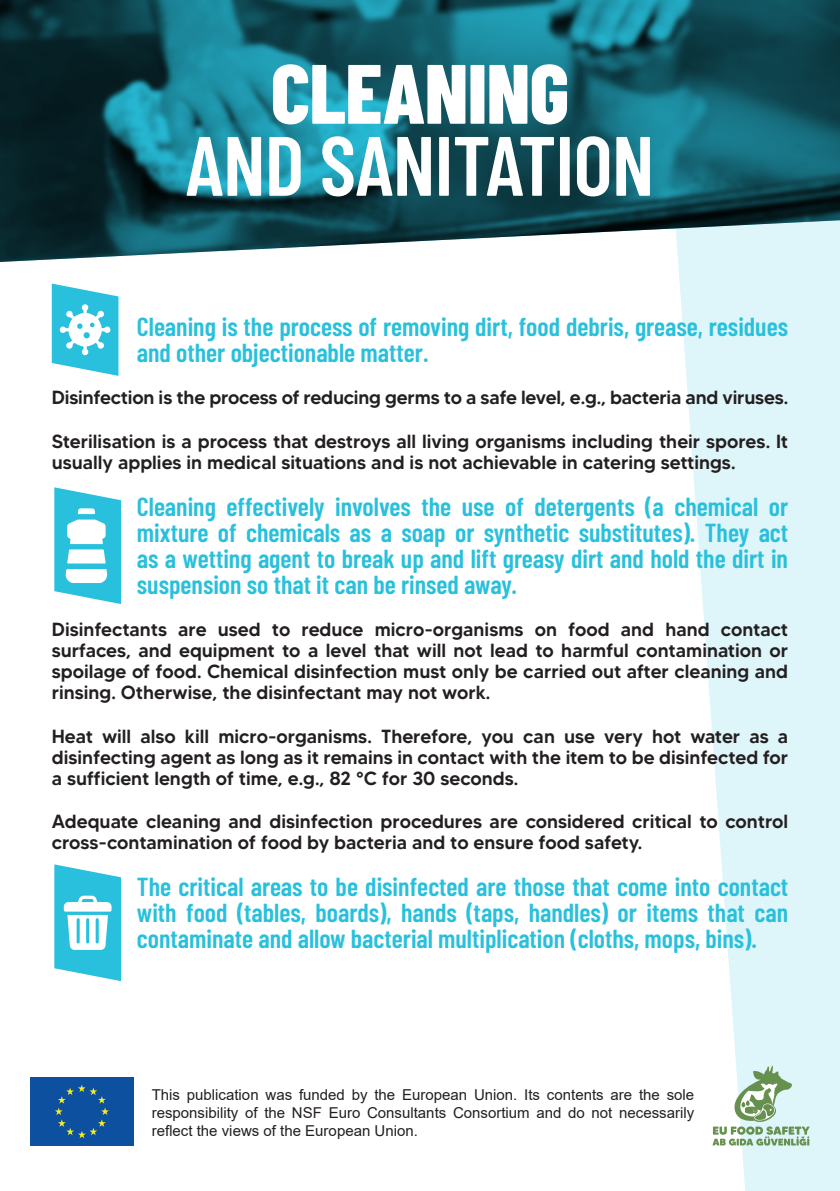
<style>
.page{position:relative;width:840px;height:1191px;background:#fff}
.page>*{position:absolute;margin:0;border:0;box-sizing:border-box;transform-origin:0 0}
.t1{font:600 84px "Barlow Condensed";letter-spacing:-.01em;color:#fff}
.t2{font:800 84px "Barlow Condensed";letter-spacing:-.01em;color:#fff}
.t3{font:600 26px/26px "Barlow Condensed";color:#28c0dc;text-align:justify}
.t4{font:500 19px/21px "MADETOMMY";color:#231f20}
.t5{font:15px/18px "Arial";color:#231f20;text-align:justify}
</style>
<div class="page">
<svg style="left:678px;top:265px;width:161px;height:926px;fill:#def5f9"></svg>
<svg style="left:0;top:0;width:839px;height:265px;background:#266773"></svg>
<svg style="left:52px;top:283px;width:66px;height:93px"></svg>
<svg style="left:54px;top:487px;width:67px;height:117px"></svg>
<svg style="left:54px;top:864px;width:67px;height:117px"></svg>
<svg style="left:712px;top:1065px;width:97px;height:80px"></svg>
<div style="left:30px;top:1077px;width:103px;height:68px;background:#0d509f"></div>
<svg style="left:55px;top:1084px;width:54px;height:54px"></svg>
<p class="t2" style="left:270px;top:34px;width:300px">CLEANING</p>
<p class="t1" style="left:185px;top:106px;width:470px">AND SANITATION</p>
<p class="t3" style="left:137px;top:312px;width:652px">Cleaning is the process of removing dirt, food debris, grease, residues and other objectionable matter.</p>
<p class="t4" style="left:52px;top:387px;width:737px">Disinfection is the process of reducing germs to a safe level, e.g., bacteria and viruses.</p>
<p class="t4" style="left:52px;top:430px;width:737px">Sterilisation is a process that destroys all living organisms including their spores. It usually applies in medical situations and is not achievable in catering settings.</p>
<p class="t3" style="left:137px;top:492px;width:652px">Cleaning effectively involves the use of detergents (a chemical or mixture of chemicals as a soap or synthetic substitutes). They act as a wetting agent to break up and lift greasy dirt and hold the dirt in suspension so that it can be rinsed away.</p>
<p class="t4" style="left:52px;top:618px;width:737px;text-align:justify">Disinfectants are used to reduce micro-organisms on food and hand contact surfaces, and equipment to a level that will not lead to harmful contamination or spoilage of food. Chemical disinfection must only be carried out after cleaning and rinsing. Otherwise, the disinfectant may not work.</p>
<p class="t4" style="left:52px;top:725px;width:737px;text-align:justify">Heat will also kill micro-organisms. Therefore, you can use very hot water as a disinfecting agent as long as it remains in contact with the item to be disinfected for a sufficient length of time, e.g., 82 °C for 30 seconds.</p>
<p class="t4" style="left:52px;top:811px;width:737px">Adequate cleaning and disinfection procedures are considered critical to control cross-contamination of food by bacteria and to ensure food safety.</p>
<p class="t3" style="left:137px;top:872px;width:652px">The critical areas to be disinfected are those that come into contact with food (tables, boards), hands (taps, handles) or items that can contaminate and allow bacterial multiplication (cloths, mops, bins).</p>
<p class="t5" style="left:152px;top:1085px;width:543px">This publication was funded by the European Union. Its contents are the sole responsibility of the NSF Euro Consultants Consortium and do not necessarily reflect the views of the European Union.</p>
</div>
